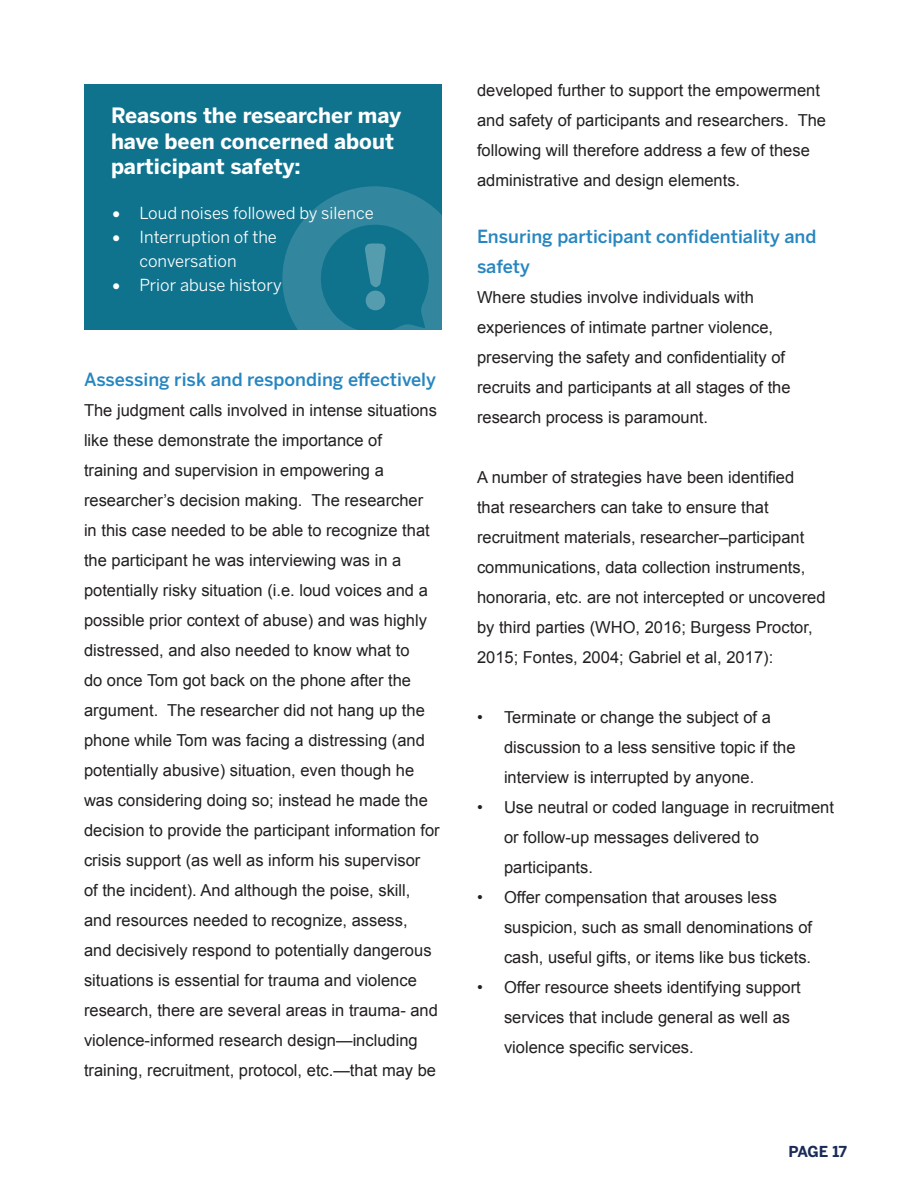
<style>
.page{position:relative;width:918px;height:1188px;background:#fff}
.page>*{position:absolute;margin:0;border:0;box-sizing:border-box;transform-origin:0 0}
.t1{font:700 21px/25.2px "Benton Sans";color:#fff}
.t2{font:500 18px/30px "Benton Sans";color:#2786c0}
.t3{font:16.5px/30px "Arial";color:#231f20}
.t4{font:16.5px/24px "Benton Sans";color:#fff}
.t5{font:700 15px "Benton Sans";letter-spacing:-.03em;color:#1a2b57}
</style>
<div class="page">
<div style="left:84px;top:84px;width:358px;height:246px;background:#0f738e"></div>
<svg style="left:282px;top:186px;width:160px;height:144px"></svg>
<div style="left:365px;top:290px;width:20px;height:20px;background:#569caf;border-radius:50%"></div>
<p class="t1" style="left:111px;top:103px;width:292px">Reasons the researcher may have been concerned about participant safety:</p>
<p class="t4" style="left:112px;top:201px;width:263px">• Loud noises followed by silence</p>
<p class="t4" style="left:140px;top:225px;width:139px;text-indent:-27px">• Interruption of the conversation</p>
<p class="t4" style="left:112px;top:273px;width:171px">• Prior abuse history</p>
<p class="t2" style="left:84px;top:364px;width:354px">Assessing risk and responding effectively</p>
<p class="t3" style="left:84px;top:395px;width:357px">The judgment calls involved in intense situations like these demonstrate the importance of training and supervision in empowering a researcher’s decision making. The researcher in this case needed to be able to recognize that the participant he was interviewing was in a potentially risky situation (i.e. loud voices and a possible prior context of abuse) and was highly distressed, and also needed to know what to<br>do once Tom got back on the phone after the argument. The researcher did not hang up the phone while Tom was facing a distressing (and potentially abusive) situation, even though he was considering doing so; instead he made the decision to provide the participant information for crisis support (as well as inform his supervisor<br>of the incident). And although the poise, skill, and resources needed to recognize, assess,<br>and decisively respond to potentially dangerous situations is essential for trauma and violence research, there are several areas in trauma- and violence-informed research design—including training, recruitment, protocol, etc.—that may be</p>
<p class="t3" style="left:477px;top:75px;width:351px">developed further to support the empowerment and safety of participants and researchers. The following will therefore address a few of these administrative and design elements.</p>
<p class="t2" style="left:477px;top:222px;width:341px">Ensuring participant confidentiality and safety</p>
<p class="t3" style="left:477px;top:282px;width:315px">Where studies involve individuals with experiences of intimate partner violence, preserving the safety and confidentiality of recruits and participants at all stages of the research process is paramount.</p>
<p class="t3" style="left:477px;top:462px;width:350px">A number of strategies have been identified that researchers can take to ensure that recruitment materials, researcher–participant communications, data collection instruments, honoraria, etc. are not intercepted or uncovered by third parties (WHO, 2016; Burgess Proctor, 2015; Fontes, 2004; Gabriel et al, 2017):</p>
<p class="t3" style="left:504px;top:702px;width:293px;text-indent:-27px">• Terminate or change the subject of a discussion to a less sensitive topic if the interview is interrupted by anyone.</p>
<p class="t3" style="left:504px;top:792px;width:331px;text-indent:-27px">• Use neutral or coded language in recruitment or follow-up messages delivered to participants.</p>
<p class="t3" style="left:504px;top:882px;width:310px;text-indent:-27px">• Offer compensation that arouses less suspicion, such as small denominations of cash, useful gifts, or items like bus tickets.</p>
<p class="t3" style="left:504px;top:972px;width:298px;text-indent:-27px">• Offer resource sheets identifying support services that include general as well as violence specific services.</p>
<p class="t5" style="left:788px;top:1142px;width:60px">PAGE 17</p>
</div>
